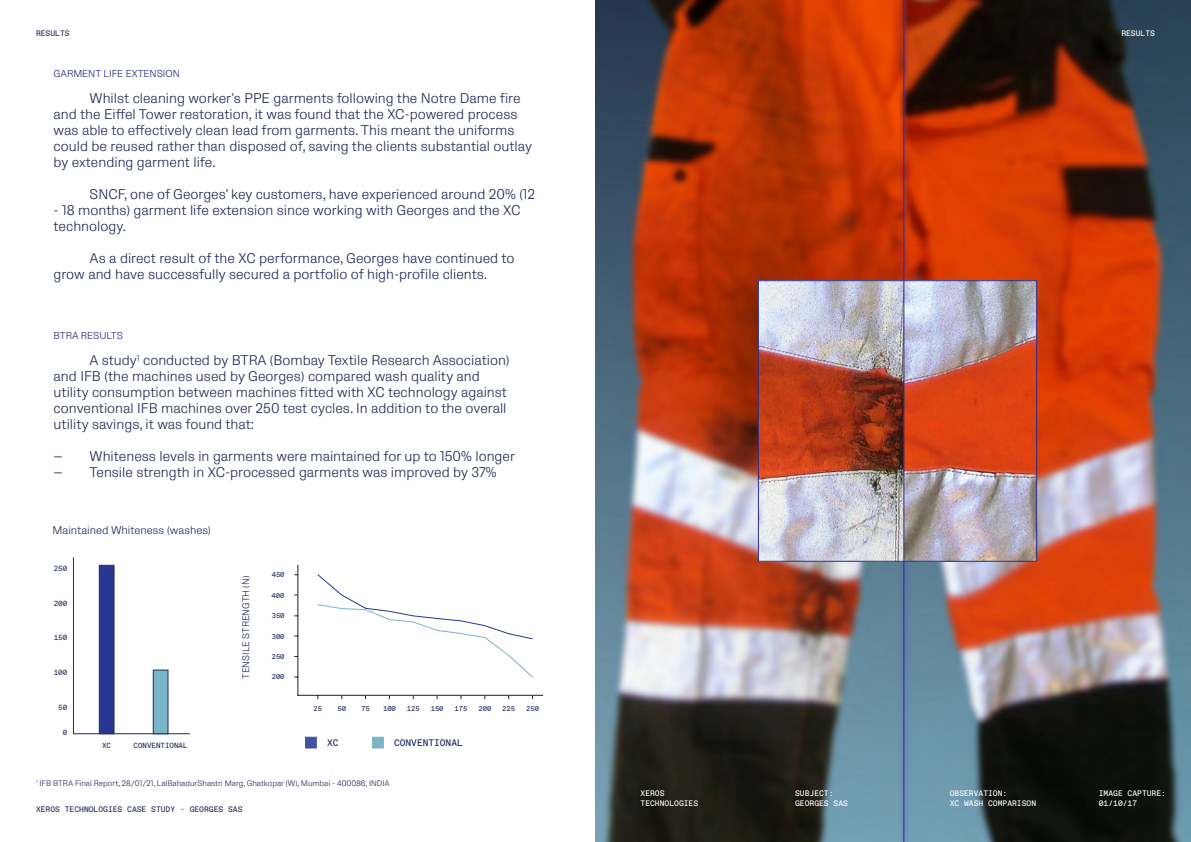
<style>
.page{position:relative;width:1191px;height:842px;background:#fff}
.page>*{position:absolute;margin:0;border:0;box-sizing:border-box;transform-origin:0 0}
.t1{font:300 14px/16px "Protokoll";color:#242a57}
.t2{font:300 11.2px "Protokoll";color:#212b5c}
.t3{font:300 10px "Protokoll";color:#2c2d84}
.t4{font:300 9.5px "Protokoll";color:#21265e}
.t5{font:9.5px "ABC Favorit Mono";color:#21265e}
.t6{font:8px/9.6px "ABC Favorit Mono";color:#fff}
.t7{font:300 8px "Protokoll";color:#242a57}
.t8{font:8px "ABC Favorit Mono";color:#242a57}
.t9{font:7.5px "ABC Favorit Mono";color:#212b5c}
.t10{font:7.2px "ABC Favorit Mono";color:#212b5c}
</style>
<div class="page">
<img style="left:595px;top:0;width:596px;height:842px">
<svg style="left:73px;top:557px;width:117px;height:177px"></svg>
<div style="left:99px;top:565px;width:15px;height:169px;background:#263691;border:1px solid #212b5c"></div>
<div style="left:153px;top:670px;width:15px;height:64px;background:#7ab5c7;border:1px solid #212b5c"></div>
<div style="left:305px;top:737px;width:12px;height:11px;background:#4252a3;border:1px solid #4252a3"></div>
<div style="left:372px;top:737px;width:12px;height:11px;background:#7ab5c7;border:1px solid #7ab5c7"></div>
<hr style="left:298px;top:565px;width:1px;height:131px;background:#241f21">
<hr style="left:298px;top:695px;width:245px;height:1px;background:#241f21">
<svg style="left:317px;top:574px;width:216px;height:104px"></svg>
<img style="left:760px;top:282px;width:275px;height:278px">
<div style="left:758px;top:280px;width:279px;height:282px;border:1px solid #2c2d84"></div>
<hr style="left:903px;top:0;width:1px;height:842px;background:#2c2d84">
<p class="t8" style="left:36px;top:29px;width:35px">RESULTS</p>
<p class="t3" style="left:54px;top:67px;width:128px">GARMENT LIFE EXTENSION</p>
<p class="t1" style="left:54px;top:90px;width:480px;text-indent:36px">Whilst cleaning worker’s PPE garments following the Notre Dame fire and the Eiffel Tower restoration, it was found that the XC-powered process was able to effectively clean lead from garments. This meant the uniforms could be reused rather than disposed of, saving the clients substantial outlay by extending garment life.</p>
<p class="t1" style="left:90px;top:186px;width:447px">SNCF, one of Georges’ key customers, have experienced around 20% (12</p>
<p class="t1" style="left:54px;top:202px;width:468px">- 18 months) garment life extension since working with Georges and the XC technology.</p>
<p class="t1" style="left:54px;top:250px;width:462px;text-indent:36px">As a direct result of the XC performance, Georges have continued to grow and have successfully secured a portfolio of high-profile clients.</p>
<p class="t3" style="left:54px;top:329px;width:71px">BTRA RESULTS</p>
<p class="t1" style="left:54px;top:352px;width:457px;text-indent:36px">A study<sup>1</sup> conducted by BTRA (Bombay Textile Research Association) and IFB (the machines used by Georges) compared wash quality and utility consumption between machines fitted with XC technology against conventional IFB machines over 250 test cycles. In addition to the overall utility savings, it was found that:</p>
<p class="t1" style="left:54px;top:448px;width:463px">— Whiteness levels in garments were maintained for up to 150% longer</p>
<p class="t1" style="left:54px;top:464px;width:445px">— Tensile strength in XC-processed garments was improved by 37%</p>
<p class="t2" style="left:52px;top:522px;width:160px">Maintained Whiteness (washes)</p>
<p class="t9" style="left:54px;top:564px;width:15px">250</p>
<p class="t9" style="left:54px;top:598px;width:15px">200</p>
<p class="t9" style="left:54px;top:633px;width:15px">150</p>
<p class="t9" style="left:54px;top:668px;width:15px">100</p>
<p class="t9" style="left:58px;top:703px;width:11px">50</p>
<p class="t9" style="left:63px;top:728px;width:6px">0</p>
<p class="t9" style="left:102px;top:741px;width:11px">XC</p>
<p class="t9" style="left:134px;top:741px;width:56px">CONVENTIONAL</p>
<p class="t4" style="left:239px;top:679px;width:105px;rotate:-90deg">TENSILE STRENGTH (N)</p>
<p class="t10" style="left:272px;top:570px;width:14px">450</p>
<p class="t10" style="left:272px;top:612px;width:14px">350</p>
<p class="t10" style="left:272px;top:632px;width:14px">300</p>
<p class="t10" style="left:272px;top:652px;width:14px">250</p>
<p class="t10" style="left:272px;top:672px;width:14px">200</p>
<p class="t10" style="left:271px;top:591px;width:14px">400</p>
<p class="t10" style="left:314px;top:704px;width:10px">25</p>
<p class="t10" style="left:337px;top:704px;width:10px">50</p>
<p class="t10" style="left:361px;top:704px;width:10px">75</p>
<p class="t10" style="left:383px;top:704px;width:14px">100</p>
<p class="t10" style="left:407px;top:704px;width:14px">125</p>
<p class="t10" style="left:431px;top:704px;width:14px">150</p>
<p class="t10" style="left:454px;top:704px;width:14px">175</p>
<p class="t10" style="left:478px;top:704px;width:14px">200</p>
<p class="t10" style="left:502px;top:704px;width:14px">225</p>
<p class="t10" style="left:526px;top:704px;width:14px">250</p>
<p class="t5" style="left:327px;top:737px;width:13px">XC</p>
<p class="t5" style="left:394px;top:737px;width:70px">CONVENTIONAL</p>
<p class="t7" style="left:36px;top:778px;width:355px"><sup>1</sup> IFB BTRA Final Report, 28/01/21, LalBahadurShastri Marg, Ghatkopar (W), Mumbai - 400086, INDIA</p>
<p class="t8" style="left:36px;top:805px;width:208px">XEROS TECHNOLOGIES CASE STUDY - GEORGES SAS</p>
<p class="t6" style="left:1121px;top:29px;width:35px">RESULTS</p>
<p class="t6" style="left:640px;top:789px;width:59px">XEROS<br>TECHNOLOGIES</p>
<p class="t6" style="left:795px;top:789px;width:54px">SUBJECT:<br>GEORGES SAS</p>
<p class="t6" style="left:949px;top:789px;width:88px">OBSERVATION:<br>XC WASH COMPARISON</p>
<p class="t6" style="left:1098px;top:789px;width:69px">IMAGE CAPTURE:<br>01/10/17</p>
</div>
